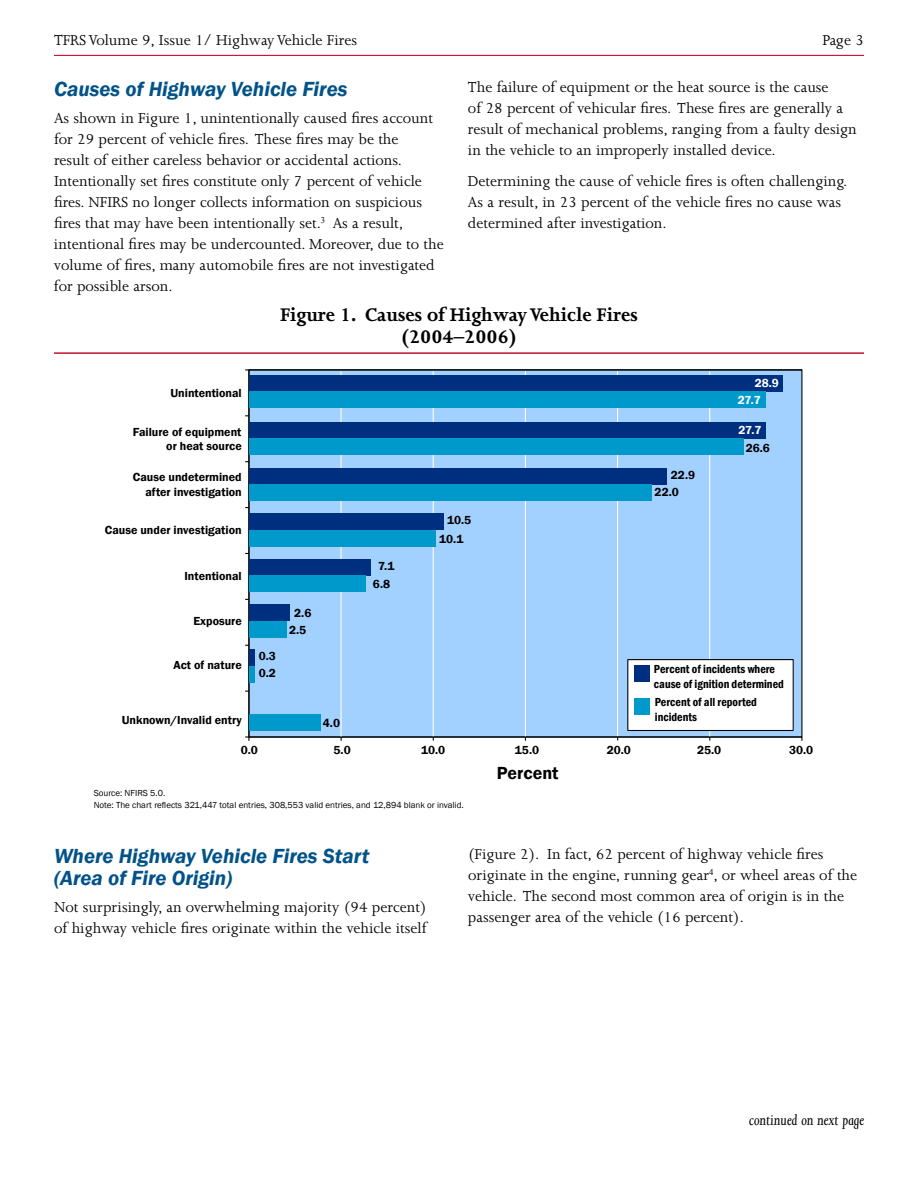
<style>
.page{position:relative;width:918px;height:1188px;background:#fff}
.page>*{position:absolute;margin:0;border:0;box-sizing:border-box;transform-origin:0 0}
.Text_Head_2{font:italic 600 21px/22.5px "Franklin Gothic";color:#005288}
.Table_Title{font:700 21px/22.5px "Joanna MT Std";color:#000;text-align:center}
.t1{font:600 18px "Franklin Gothic";color:#000}
.t2{font:16.5px/21px "Joanna MT Std";color:#000}
.t3{font:italic 16.5px "Joanna MT Std";color:#000}
.t4{font:600 12px/17.4px "Franklin Gothic";color:#000}
.t5{font:600 condensed 12px/14.4px "Franklin Gothic";color:#000}
.t6{font:600 12px/17.4px "Franklin Gothic";letter-spacing:-.01em;color:#fff}
.Table_Notes{font:9px "Franklin Gothic";color:#000}
.s1{color:#000}
</style>
<div class="page">
<hr style="left:54px;top:55px;width:810px;height:1px;background:#c41230">
<div style="left:249px;top:370px;width:553px;height:367px;background:#a2d0ff"></div>
<hr style="left:248px;top:370px;width:1px;height:367px;background:#000">
<hr style="left:249px;top:736px;width:553px;height:2px;background:#000">
<hr style="left:341px;top:371px;width:1px;height:365px;background:#fff">
<hr style="left:433px;top:371px;width:1px;height:365px;background:#fff">
<hr style="left:525px;top:371px;width:1px;height:365px;background:#fff">
<hr style="left:617px;top:371px;width:1px;height:365px;background:#fff">
<hr style="left:709px;top:371px;width:1px;height:365px;background:#fff">
<div style="left:249px;top:714px;width:72px;height:16px;background:#09c"></div>
<div style="left:249px;top:650px;width:6px;height:16px;background:#002f80"></div>
<div style="left:249px;top:666px;width:6px;height:16px;background:#09c"></div>
<div style="left:249px;top:605px;width:41px;height:16px;background:#002f80"></div>
<div style="left:249px;top:621px;width:38px;height:16px;background:#09c"></div>
<div style="left:249px;top:559px;width:122px;height:16px;background:#002f80"></div>
<div style="left:249px;top:575px;width:117px;height:17px;background:#09c"></div>
<div style="left:249px;top:514px;width:195px;height:16px;background:#002f80"></div>
<div style="left:249px;top:530px;width:186px;height:16px;background:#09c"></div>
<div style="left:249px;top:468px;width:418px;height:16px;background:#002f80"></div>
<div style="left:249px;top:484px;width:402px;height:16px;background:#09c"></div>
<div style="left:249px;top:422px;width:517px;height:16px;background:#002f80"></div>
<div style="left:249px;top:438px;width:495px;height:17px;background:#09c"></div>
<div style="left:249px;top:375px;width:534px;height:16px;background:#002f80"></div>
<div style="left:249px;top:391px;width:517px;height:17px;background:#09c"></div>
<div style="left:628px;top:660px;width:165px;height:70px;background:#fff"></div>
<div style="left:627px;top:659px;width:167px;height:72px;border:1px solid #000"></div>
<div style="left:635px;top:665px;width:15px;height:16px;background:#002f80"></div>
<div style="left:635px;top:698px;width:15px;height:16px;background:#09c"></div>
<hr style="left:54px;top:352px;width:810px;height:2px;background:#c41230">
<p class="t2" style="left:54px;top:30px;width:305px">TFRS Volume 9, Issue 1/ Highway Vehicle Fires</p>
<p class="t2" style="left:823px;top:30px;width:43px">Page 3</p>
<p class="Text_Head_2" style="left:54px;top:77px;width:295px">Causes of Highway Vehicle Fires</p>
<p class="t2" style="left:54px;top:107px;width:391px">As shown in Figure 1, unintentionally caused fires account for 29 percent of vehicle fires. These fires may be the<br>result of either careless behavior or accidental actions.<br>Intentionally set fires constitute only 7 percent of vehicle fires. NFIRS no longer collects information on suspicious fires that may have been intentionally set.<sup>3</sup> As a result, intentional fires may be undercounted. Moreover, due to the volume of fires, many automobile fires are not investigated for possible arson.</p>
<p class="t2" style="left:468px;top:77px;width:390px">The failure of equipment or the heat source is the cause<br>of 28 percent of vehicular fires. These fires are generally a result of mechanical problems, ranging from a faulty design in the vehicle to an improperly installed device.</p>
<p class="t2" style="left:468px;top:171px;width:381px">Determining the cause of vehicle fires is often challenging.<br>As a result, in 23 percent of the vehicle fires no cause was determined after investigation.</p>
<p class="t4" style="left:170px;top:384px;width:73px">Unintentional</p>
<p class="t4" style="left:133px;top:425px;width:111px;line-height:14.4px;text-align:right">Failure of equipment or heat source</p>
<p class="t4" style="left:133px;top:470px;width:110px;line-height:14.4px;text-align:right">Cause undetermined after investigation</p>
<p class="t4" style="left:105px;top:521px;width:138px">Cause under investigation</p>
<p class="t4" style="left:184px;top:567px;width:59px">Intentional</p>
<p class="t4" style="left:193px;top:612px;width:50px">Exposure</p>
<p class="t4" style="left:174px;top:657px;width:70px">Act of nature</p>
<p class="t4" style="left:122px;top:712px;width:122px">Unknown/Invalid entry</p>
<p class="Table_Title" style="left:280px;top:303px;width:359px">Figure 1. Causes of Highway Vehicle Fires (2004–2006)</p>
<p class="t4" style="left:259px;top:647px;width:19px">0.3<br>0.2</p>
<p class="t4" style="left:289px;top:604px;width:24px;text-align:center">2.6<br>2.5</p>
<p class="t4" style="left:323px;top:714px;width:19px">4.0</p>
<p class="t4" style="left:373px;top:558px;width:23px;text-align:center">7.1<br>6.8</p>
<p class="t4" style="left:439px;top:511px;width:33px;line-height:19.2px;text-indent:8px">10.5<br>10.1</p>
<p class="t4" style="left:655px;top:466px;width:42px;text-indent:16px">22.9<br>22.0</p>
<p class="t6" style="left:738px;top:374px;width:43px;text-indent:17px">28.9<br>27.7</p>
<p class="t6" style="left:746px;top:422px;width:26px;text-indent:-7px">27.7<br><span class="s1">26.6</span></p>
<p class="t5" style="left:654px;top:662px;width:131px">Percent of incidents where cause of ignition determined</p>
<p class="t5" style="left:655px;top:695px;width:104px">Percent of all reported incidents</p>
<p class="t4" style="left:241px;top:742px;width:19px">0.0</p>
<p class="t4" style="left:334px;top:742px;width:19px">5.0</p>
<p class="t4" style="left:421px;top:742px;width:26px">10.0</p>
<p class="t4" style="left:515px;top:742px;width:26px">15.0</p>
<p class="t4" style="left:607px;top:742px;width:26px">20.0</p>
<p class="t4" style="left:697px;top:742px;width:26px">25.0</p>
<p class="t4" style="left:789px;top:742px;width:26px">30.0</p>
<p class="Table_Notes" style="left:94px;top:788px;width:73px">Source: NFIRS 5.0.</p>
<p class="Table_Notes" style="left:94px;top:800px;width:372px">Note: The chart reflects 321,447 total entries, 308,553 valid entries, and 12,894 blank or invalid.</p>
<p class="t1" style="left:497px;top:762px;width:63px">Percent</p>
<p class="Text_Head_2" style="left:54px;top:845px;width:317px">Where Highway Vehicle Fires Start (Area of Fire Origin)</p>
<p class="t2" style="left:54px;top:897px;width:374px">Not surprisingly, an overwhelming majority (94 percent) of highway vehicle fires originate within the vehicle itself</p>
<p class="t2" style="left:468px;top:844px;width:391px">(Figure 2). In fact, 62 percent of highway vehicle fires originate in the engine, running gear<sup>4</sup>, or wheel areas of the vehicle. The second most common area of origin is in the passenger area of the vehicle (16 percent).</p>
<p class="t3" style="left:749px;top:1112px;width:116px">continued on next page</p>
</div>
